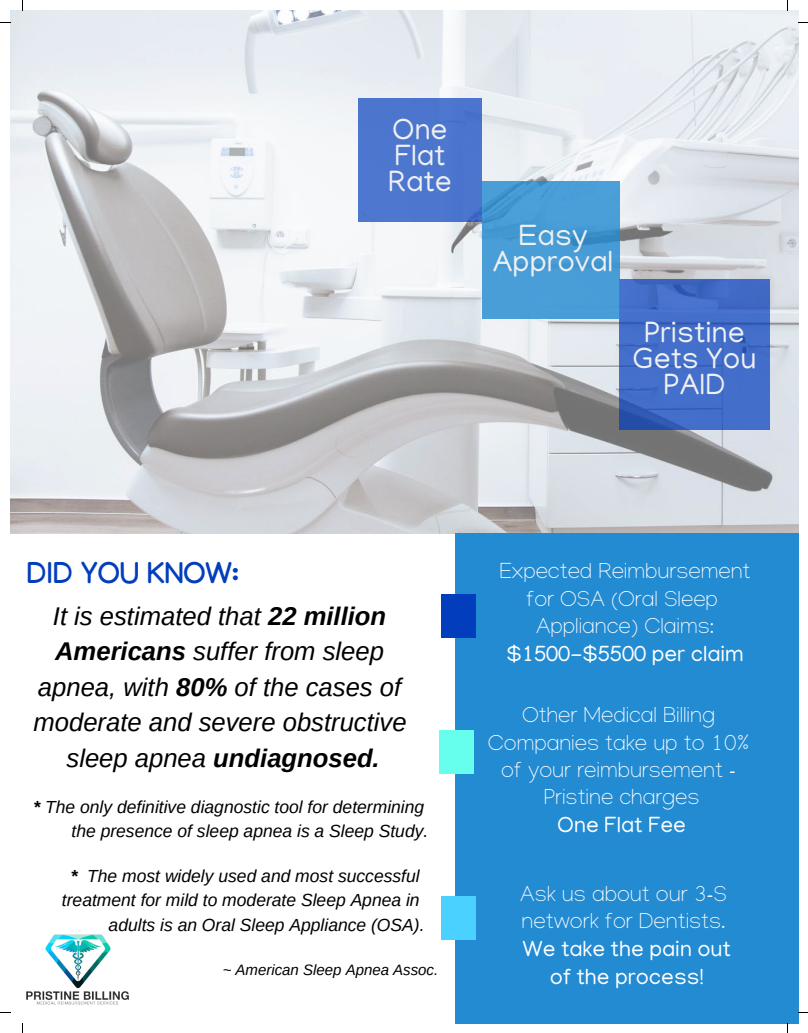
<style>
.page{position:relative;width:808px;height:1033px;background:#fff}
.page>*{position:absolute;margin:0;border:0;box-sizing:border-box;transform-origin:0 0}
.t1{font:30px/26.2px "Manjari";color:#eef0f2;text-align:center}
.t2{font:700 30px "Manjari";color:#023dbd}
.t3{font:italic 25.62px/35.6px "Arimo";color:#000;text-align:center}
.t4{font:100 22.5px/27.2px "Manjari";color:#fff;text-align:center}
.t5{font:22.5px/28.1px "Manjari";color:#fff;text-align:center}
.t6{font:italic 17.5px/24.4px "Arimo";color:#000;text-align:right}
.t7{font:italic 15px "Arimo";color:#000}
.s1{font-weight:700}
</style>
<div class="page">
<img style="left:10px;top:10px;width:788px;height:523px">
<svg style="left:619px;top:280px;width:150px;height:150px;background:#406bc6"></svg>
<div style="left:481px;top:181px;width:138px;height:138px;background:#499ed8"></div>
<div style="left:357px;top:98px;width:124px;height:124px;background:#4d76cf"></div>
<div style="left:456px;top:533px;width:342px;height:490px;background:#238bd2"></div>
<div style="left:441px;top:595px;width:35px;height:43px;background:#023dbd"></div>
<div style="left:438px;top:730px;width:35px;height:44px;background:#66ffed"></div>
<div style="left:441px;top:896px;width:35px;height:43px;background:#4ad1ff"></div>
<img style="left:26px;top:934px;width:103px;height:71px">
<h1 class="t1" style="left:388px;top:120px;width:65px;text-align:left">One<br>Flat<br>Rate</h1>
<h1 class="t1" style="left:493px;top:226px;width:122px">Easy<br>Approval</h1>
<h1 class="t1" style="left:632px;top:323px;width:125px">Pristine<br>Gets You<br>PAID</h1>
<h1 class="t2" style="left:27px;top:561px;width:213px">DID YOU KNOW:</h1>
<h2 class="t3" style="left:33px;top:598px;width:374px">It is estimated that <span class="s1">22 million<br>Americans</span> suffer from sleep apnea, with <span class="s1">80%</span> of the cases of moderate and severe obstructive sleep apnea <span class="s1">undiagnosed.</span></h2>
<p class="t6" style="left:33px;top:794px;width:396px"><span class="s1">*</span> The only definitive diagnostic tool for determining the presence of sleep apnea is a Sleep Study.</p>
<p class="t6" style="left:62px;top:863px;width:364px"><span class="s1">*</span> The most widely used and most successful treatment for mild to moderate Sleep Apnea in adults is an Oral Sleep Appliance (OSA).</p>
<p class="t7" style="left:223px;top:961px;width:217px">~ American Sleep Apnea Assoc.</p>
<p class="t4" style="left:499px;top:561px;width:252px">Expected Reimbursement for OSA (Oral Sleep<br>Appliance) Claims:</p>
<p class="t5" style="left:506px;top:642px;width:239px">$1500-$5500 per claim</p>
<p class="t4" style="left:488px;top:705px;width:262px">Other Medical Billing<br>Companies take up to 10% of your reimbursement -<br>Pristine charges</p>
<p class="t5" style="left:557px;top:814px;width:130px">One Flat Fee</p>
<p class="t4" style="left:520px;top:884px;width:208px;text-align:left">Ask us about our 3-S network for Dentists.</p>
<p class="t5" style="left:522px;top:938px;width:210px">We take the pain out of the process!</p>
</div>
